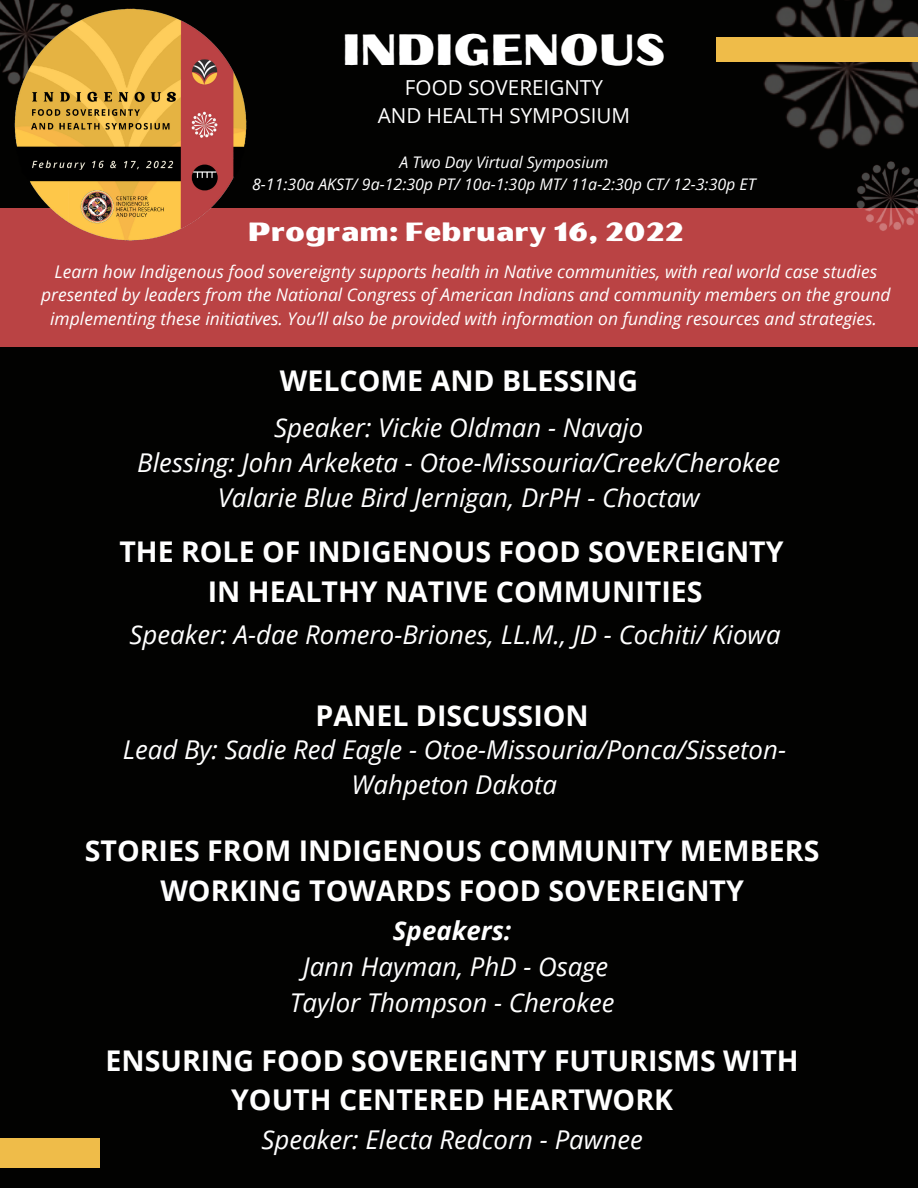
<style>
.page{position:relative;width:918px;height:1188px;background:#020201}
.page>*{position:absolute;margin:0;border:0;box-sizing:border-box;transform-origin:0 0}
.t1{font:43.8px "Oilvare Base";color:#fff}
.t2{font:700 28.5px/39.9px "Open Sans";color:#fff;text-align:center}
.t3{font:26.4px "Oilvare Base";color:#fff}
.t4{font:italic 25.8px/34.7px "Open Sans";color:#fff;text-align:center}
.t5{font:italic 700 25.8px "Open Sans";color:#fff}
.t6{font:20.7px/27.6px "Open Sans";color:#fff;text-align:center}
.t7{font:italic 17.55px/23.7px "Open Sans";color:#fff;text-align:center}
.t8{font:italic 16.05px/21.3px "Open Sans";color:#fff;text-align:center}
</style>
<div class="page">
<div style="left:0;top:1139px;width:100px;height:29px;background:#efbc49"></div>
<img style="left:763px;top:0;width:155px;height:149px">
<div style="left:0;top:208px;width:918px;height:138px;background:#ba4344"></div>
<img style="left:1px;top:0;width:246px;height:241px">
<img style="left:843px;top:143px;width:75px;height:88px">
<div style="left:716px;top:37px;width:201px;height:25px;background:#efbc49"></div>
<h1 class="t1" style="left:343px;top:22px;width:324px">INDIGENOUS</h1>
<p class="t6" style="left:378px;top:74px;width:254px">FOOD SOVEREIGNTY<br>AND HEALTH SYMPOSIUM</p>
<p class="t8" style="left:252px;top:152px;width:505px">A Two Day Virtual Symposium<br>8-11:30a AKST/ 9a-12:30p PT/ 10a-1:30p MT/ 11a-2:30p CT/ 12-3:30p ET</p>
<p class="t3" style="left:248px;top:216px;width:437px">Program: February 16, 2022</p>
<p class="t7" style="left:41px;top:259px;width:851px">Learn how Indigenous food sovereignty supports health in Native communities, with real world case studies presented by leaders from the National Congress of American Indians and community members on the ground implementing these initiatives. You’ll also be provided with information on funding resources and strategies.</p>
<p class="t2" style="left:280px;top:360px;width:360px">WELCOME AND BLESSING</p>
<p class="t4" style="left:137px;top:410px;width:645px">Speaker: Vickie Oldman - Navajo<br>Blessing: John Arkeketa - Otoe-Missouria/Creek/Cherokee<br>Valarie Blue Bird Jernigan, DrPH - Choctaw</p>
<p class="t2" style="left:119px;top:531px;width:666px">THE ROLE OF INDIGENOUS FOOD SOVEREIGNTY<br>IN HEALTHY NATIVE COMMUNITIES</p>
<p class="t4" style="left:130px;top:616px;width:653px">Speaker: A-dae Romero-Briones, LL.M., JD - Cochiti/ Kiowa</p>
<p class="t2" style="left:316px;top:695px;width:275px">PANEL DISCUSSION</p>
<p class="t4" style="left:123px;top:732px;width:665px">Lead By: Sadie Red Eagle - Otoe-Missouria/Ponca/Sisseton-<br>Wahpeton Dakota</p>
<p class="t2" style="left:85px;top:830px;width:736px">STORIES FROM INDIGENOUS COMMUNITY MEMBERS<br>WORKING TOWARDS FOOD SOVEREIGNTY</p>
<p class="t5" style="left:393px;top:912px;width:120px">Speakers:</p>
<p class="t4" style="left:290px;top:948px;width:326px;line-height:36.2px">Jann Hayman, PhD - Osage<br>Taylor Thompson - Cherokee</p>
<p class="t2" style="left:106px;top:1040px;width:695px;line-height:39.3px">ENSURING FOOD SOVEREIGNTY FUTURISMS WITH<br>YOUTH CENTERED HEARTWORK</p>
<p class="t4" style="left:261px;top:1121px;width:383px">Speaker: Electa Redcorn - Pawnee</p>
</div>
